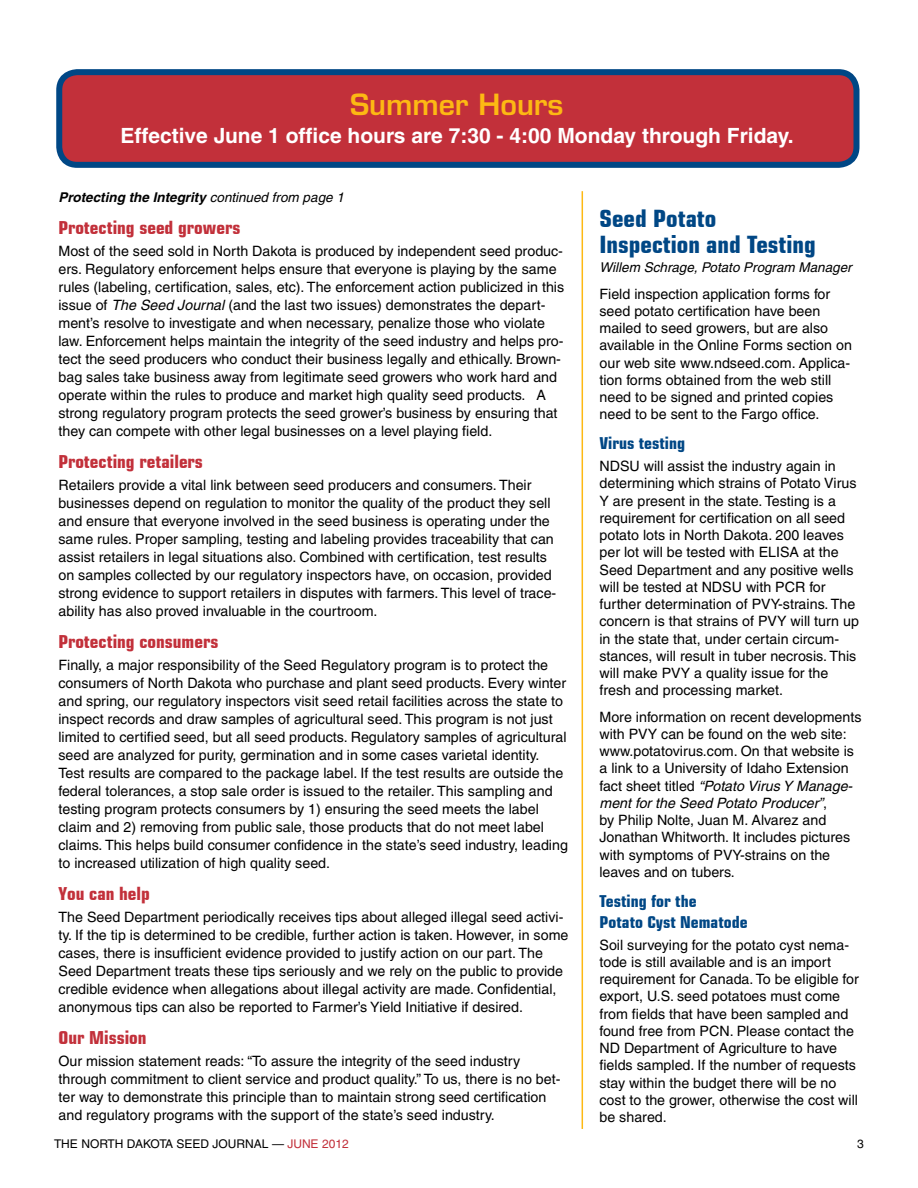
<style>
.page{position:relative;width:918px;height:1188px;background:#fff}
.page>*{position:absolute;margin:0;border:0;box-sizing:border-box;transform-origin:0 0}
.Subhead_1{font:28.5px "Square 721 Dm";color:#fdb913}
.Subhead_1_bold_narro{font:700 condensed 24px/25.5px "Square 721 BT";color:#004785;scale:1.05 1}
.Body_text{font:700 21px "Helvetica";color:#fff}
.Subhead_2_bold_narro{font:700 condensed 18px "Square 721 BT";color:#c2303a;scale:1.05 1}
.Subhead_2_bold_narro-2{font:700 condensed 16.5px/21px "Square 721 BT";color:#004785;scale:1.05 1}
.Body_text-2{font:14.25px/17.2px "Helvetica";color:#000}
.Body_text-3{font:italic 700 13.5px "Helvetica";color:#000}
.Author{font:italic 13.5px "Helvetica";color:#000}
.Body_text-4{font:12px "Helvetica";color:#000}
.s1{font-weight:400}
.s2{font-style:italic}
.s3{color:#c2303a}
</style>
<div class="page">
<hr style="left:582px;top:191px;width:1px;height:938px;background:#fdb913">
<div style="left:59px;top:72px;width:797px;height:93px;background:#c2303a;border-radius:18px"></div>
<div style="left:56px;top:69px;width:804px;height:99px;border:6px solid #004785;border-radius:18px"></div>
<p class="Subhead_1" style="left:350px;top:87px;width:215px">Summer Hours</p>
<p class="Body_text" style="left:121px;top:123px;width:674px">Effective June 1 office hours are 7:30 - 4:00 Monday through Friday.</p>
<p class="Body_text-3" style="left:58px;top:189px;width:287px">Protecting the Integrity <span class="s1">continued from page 1</span></p>
<p class="Subhead_2_bold_narro" style="left:58px;top:216px;width:175px">Protecting seed growers</p>
<p class="Body_text-2" style="left:58px;top:242px;width:507px;line-height:18px">Most of the seed sold in North Dakota is produced by independent seed produc&shy;ers. Regulatory enforcement helps ensure that everyone is playing by the same rules (labeling, certification, sales, etc). The enforcement action publicized in this issue of <span class="s2">The Seed Journal</span> (and the last two issues) demonstrates the depart&shy;ment’s resolve to investigate and when necessary, penalize those who violate law. Enforcement helps maintain the integrity of the seed industry and helps pro&shy;tect the seed producers who conduct their business legally and ethically. Brown&shy;bag sales take business away from legitimate seed growers who work hard and operate within the rules to produce and market high quality seed products. A strong regulatory program protects the seed grower’s business by ensuring that they can compete with other legal businesses on a level playing field.</p>
<p class="Subhead_2_bold_narro" style="left:58px;top:450px;width:139px">Protecting retailers</p>
<p class="Body_text-2" style="left:58px;top:476px;width:499px;line-height:18px">Retailers provide a vital link between seed producers and consumers. Their businesses depend on regulation to monitor the quality of the product they sell and ensure that everyone involved in the seed business is operating under the same rules. Proper sampling, testing and labeling provides traceability that can assist retailers in legal situations also. Combined with certification, test results on samples collected by our regulatory inspectors have, on occasion, provided strong evidence to support retailers in disputes with farmers. This level of trace&shy;ability has also proved invaluable in the courtroom.</p>
<p class="Subhead_2_bold_narro" style="left:58px;top:630px;width:154px">Protecting consumers</p>
<p class="Body_text-2" style="left:58px;top:656px;width:511px;line-height:18px">Finally, a major responsibility of the Seed Regulatory program is to protect the consumers of North Dakota who purchase and plant seed products. Every winter and spring, our regulatory inspectors visit seed retail facilities across the state to inspect records and draw samples of agricultural seed. This program is not just limited to certified seed, but all seed products. Regulatory samples of agricultural seed are analyzed for purity, germination and in some cases varietal identity.<br>Test results are compared to the package label. If the test results are outside the federal tolerances, a stop sale order is issued to the retailer. This sampling and testing program protects consumers by 1) ensuring the seed meets the label claim and 2) removing from public sale, those products that do not meet label claims. This helps build consumer confidence in the state’s seed industry, leading to increased utilization of high quality seed.</p>
<p class="Subhead_2_bold_narro" style="left:58px;top:882px;width:89px">You can help</p>
<p class="Body_text-2" style="left:58px;top:908px;width:511px;line-height:18px">The Seed Department periodically receives tips about alleged illegal seed activi&shy;ty. If the tip is determined to be credible, further action is taken. However, in some cases, there is insufficient evidence provided to justify action on our part. The Seed Department treats these tips seriously and we rely on the public to provide credible evidence when allegations about illegal activity are made. Confidential, anonymous tips can also be reported to Farmer’s Yield Initiative if desired.</p>
<p class="Subhead_2_bold_narro" style="left:58px;top:1026px;width:85px">Our Mission</p>
<p class="Body_text-2" style="left:58px;top:1052px;width:504px;line-height:18px">Our mission statement reads: “To assure the integrity of the seed industry through commitment to client service and product quality.” To us, there is no bet&shy;ter way to demonstrate this principle than to maintain strong seed certification and regulatory programs with the support of the state’s seed industry.</p>
<p class="Subhead_1_bold_narro" style="left:600px;top:206px;width:208px">Seed Potato<br>Inspection and Testing</p>
<p class="Author" style="left:600px;top:260px;width:254px">Willem Schrage, Potato Program Manager</p>
<p class="Body_text-2" style="left:600px;top:285px;width:254px">Field inspection application forms for seed potato certification have been mailed to seed growers, but are also available in the Online Forms section on our web site www.ndseed.com. Applica&shy;tion forms obtained from the web still need to be signed and printed copies need to be sent to the Fargo office.</p>
<p class="Subhead_2_bold_narro-2" style="left:600px;top:433px;width:83px">Virus testing</p>
<p class="Body_text-2" style="left:600px;top:458px;width:261px">NDSU will assist the industry again in determining which strains of Potato Virus Y are present in the state. Testing is a requirement for certification on all seed potato lots in North Dakota. 200 leaves per lot will be tested with ELISA at the Seed Department and any positive wells will be tested at NDSU with PCR for further determination of PVY-strains. The concern is that strains of PVY will turn up in the state that, under certain circum&shy;stances, will result in tuber necrosis. This will make PVY a quality issue for the fresh and processing market.</p>
<p class="Body_text-2" style="left:600px;top:708px;width:264px">More information on recent developments with PVY can be found on the web site: www.potatovirus.com. On that website is a link to a University of Idaho Extension fact sheet titled <span class="s2">“Potato Virus Y Manage&shy;ment for the Seed Potato Producer”</span>,<br>by Philip Nolte, Juan M. Alvarez and Jonathan Whitworth. It includes pictures with symptoms of PVY-strains on the leaves and on tubers.</p>
<p class="Subhead_2_bold_narro-2" style="left:600px;top:890px;width:143px">Testing for the<br>Potato Cyst Nematode</p>
<p class="Body_text-2" style="left:599px;top:936px;width:261px">Soil surveying for the potato cyst nema&shy;tode is still available and is an import requirement for Canada. To be eligible for export, U.S. seed potatoes must come from fields that have been sampled and found free from PCN. Please contact the ND Department of Agriculture to have fields sampled. If the number of requests stay within the budget there will be no cost to the grower, otherwise the cost will be shared.</p>
<p class="Body_text-4" style="left:54px;top:1137px;width:296px">THE NORTH DAKOTA SEED JOURNAL — <span class="s3">JUNE 2012</span></p>
<p class="Body_text-4" style="left:857px;top:1137px;width:8px">3</p>
</div>
